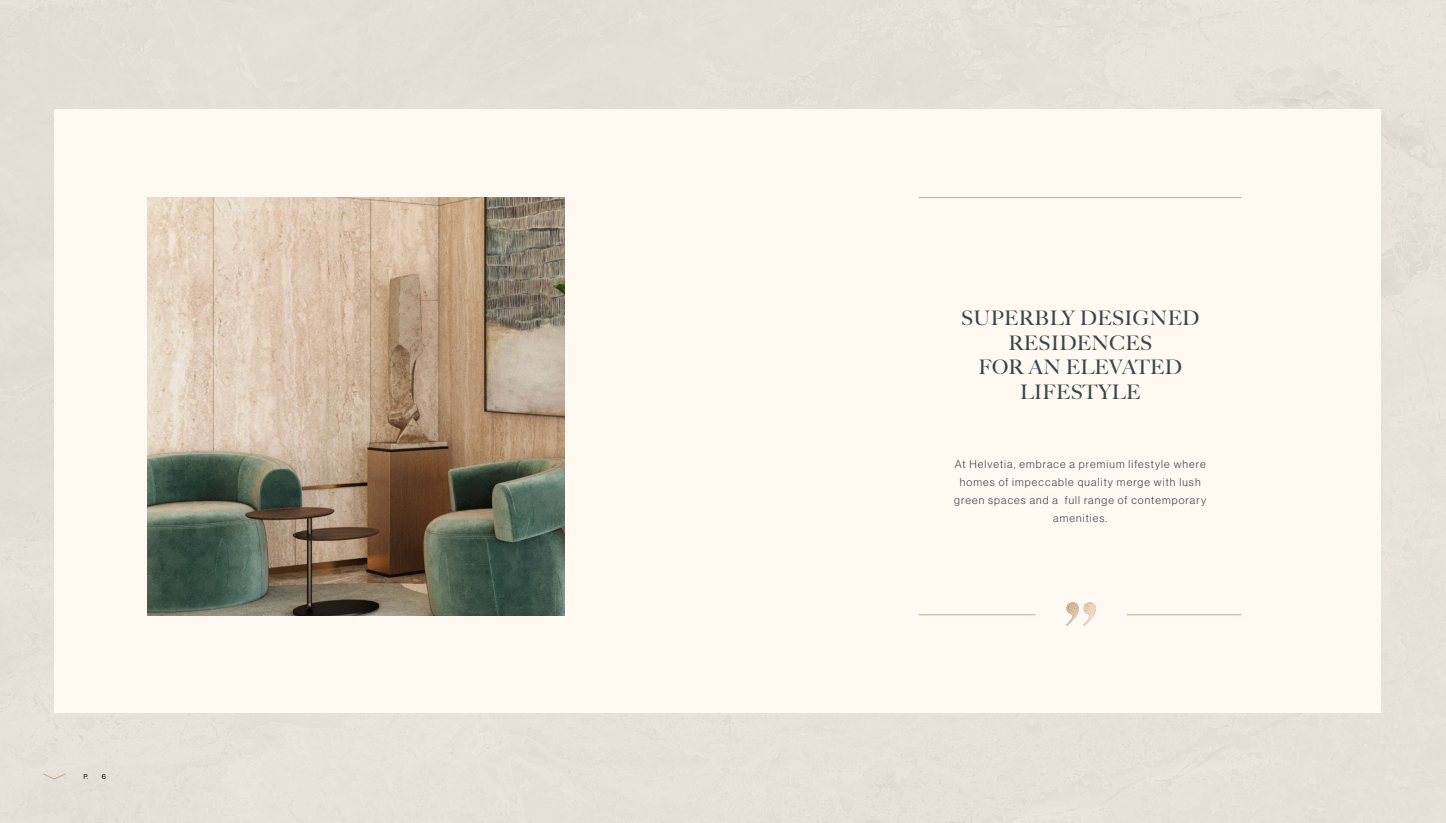
<style>
.page{position:relative;width:1446px;height:823px;background:#fff}
.page>*{position:absolute;margin:0;border:0;box-sizing:border-box;transform-origin:0 0}
.t1{font:20px/24.8px "Big Caslon FB";letter-spacing:.02em;color:#36474a;text-align:center}
.t2{font:11px/18.1px "N Haas Grotesk DS Pro 45 Lt";letter-spacing:.1em;color:#414042;text-align:center}
.t3{font:6.9px "N Haas Grotesk DS Pro 55 Rg";color:#000}
</style>
<div class="page">
<div style="left:54px;top:109px;width:859px;height:604px;background:#fff9f2"></div>
<div style="left:777px;top:109px;width:603px;height:604px;background:#fff9f2"></div>
<img style="left:147px;top:198px;width:417px;height:416px">
<hr style="left:919px;top:614px;width:116px;height:1px;background:#bfa991">
<hr style="left:1126px;top:614px;width:115px;height:1px;background:#bfa991">
<hr style="left:919px;top:197px;width:322px;height:1px;background:#bfa991">
<img style="left:1066px;top:602px;width:30px;height:23px">
<svg style="left:42px;top:772px;width:24px;height:7px"></svg>
<p class="t3" style="left:83px;top:772px;width:24px">P. 6</p>
<h1 class="t1" style="left:961px;top:305px;width:240px">SUPERBLY DESIGNED<br>RESIDENCES<br>FOR AN ELEVATED<br>LIFESTYLE</h1>
<p class="t2" style="left:954px;top:454px;width:253px">At Helvetia, embrace a premium lifestyle where homes of impeccable quality merge with lush green spaces and a full range of contemporary amenities.</p>
</div>
